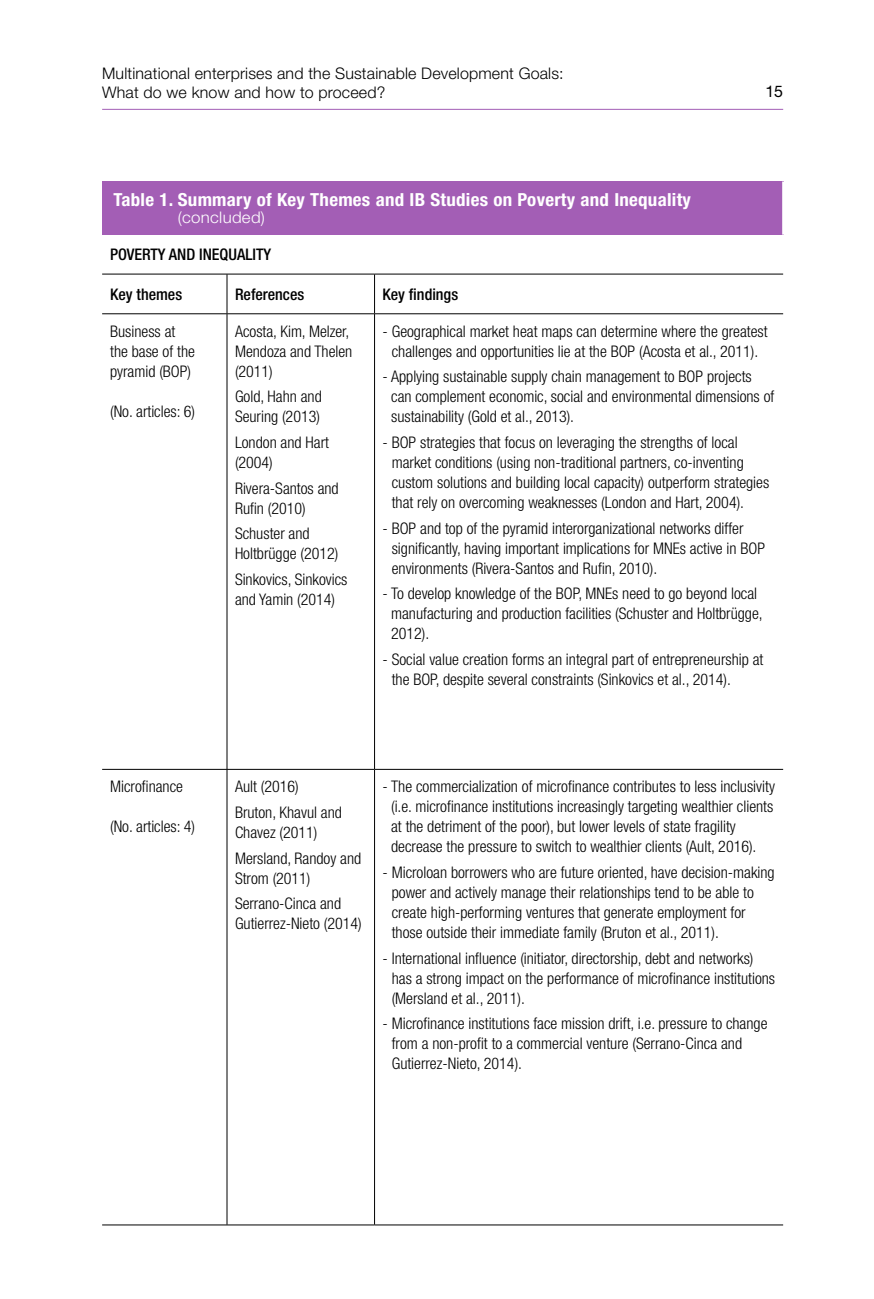
<style>
.page{position:relative;width:874px;height:1299px;background:#fff}
.page>*{position:absolute;margin:0;border:0;box-sizing:border-box;transform-origin:0 0}
.Title_Table_Helv_Bol{font:700 condensed 18px "Helvetica Neue LT Std";letter-spacing:.015em;color:#fff;scale:1.05 1}
.List_Paragraph_wrd_1{font:300 condensed 16px/20px "Helvetica Neue LT Std";color:#000}
.t1{font:300 16px/19.2px "Helvetica Neue LT Std";letter-spacing:.01em;color:#000}
.Subtitle_table___lef{font:500 condensed 16px "Helvetica Neue LT Std";color:#000}
.Title_Table_Helv_Bol-2{font:300 16px "Helvetica Neue LT Std";letter-spacing:.02em;color:#fff;scale:1.05 1}
.t2{font:16px "Helvetica Neue LT Std";color:#000}
</style>
<div class="page">
<hr style="left:102px;top:109px;width:680px;height:1px;background:#a35eb5">
<hr style="left:102px;top:1224px;width:125px;height:1px;background:#000">
<hr style="left:227px;top:1224px;width:147px;height:1px;background:#000">
<hr style="left:374px;top:1224px;width:408px;height:1px;background:#000">
<hr style="left:102px;top:274px;width:125px;height:1px;background:#000">
<hr style="left:227px;top:274px;width:147px;height:1px;background:#000">
<hr style="left:226px;top:274px;width:1px;height:39px;background:#000">
<hr style="left:374px;top:274px;width:408px;height:1px;background:#000">
<hr style="left:374px;top:274px;width:1px;height:39px;background:#000">
<hr style="left:102px;top:313px;width:125px;height:1px;background:#000">
<hr style="left:227px;top:313px;width:147px;height:1px;background:#000">
<hr style="left:226px;top:314px;width:1px;height:455px;background:#000">
<hr style="left:374px;top:313px;width:408px;height:1px;background:#000">
<hr style="left:374px;top:314px;width:1px;height:455px;background:#000">
<hr style="left:102px;top:769px;width:125px;height:1px;background:#000">
<hr style="left:227px;top:769px;width:147px;height:1px;background:#000">
<hr style="left:226px;top:769px;width:1px;height:455px;background:#000">
<hr style="left:374px;top:769px;width:408px;height:1px;background:#000">
<hr style="left:374px;top:769px;width:1px;height:455px;background:#000">
<div style="left:102px;top:181px;width:680px;height:54px;background:#a35eb5"></div>
<hr style="left:781px;top:181px;width:2px;height:54px;background:#fff">
<p class="t1" style="left:102px;top:63px;width:463px">Multinational enterprises and the Sustainable Development Goals:<br>What do we know and how to proceed?</p>
<p class="Title_Table_Helv_Bol" style="left:113px;top:188px;width:551px">Table 1. Summary of Key Themes and IB Studies on Poverty and Inequality</p>
<p class="Title_Table_Helv_Bol-2" style="left:178px;top:208px;width:84px">(concluded)</p>
<p class="t2" style="left:765px;top:81px;width:19px">15</p>
<p class="Subtitle_table___lef" style="left:110px;top:245px;width:162px">POVERTY AND INEQUALITY</p>
<p class="Subtitle_table___lef" style="left:110px;top:284px;width:73px">Key themes</p>
<p class="Subtitle_table___lef" style="left:235px;top:284px;width:71px">References</p>
<p class="Subtitle_table___lef" style="left:382px;top:284px;width:77px">Key findings</p>
<p class="List_Paragraph_wrd_1" style="left:110px;top:321px;width:86px">Business at the base of the pyramid (BOP)</p>
<p class="List_Paragraph_wrd_1" style="left:110px;top:401px;width:86px">(No. articles: 6)</p>
<p class="List_Paragraph_wrd_1" style="left:382px;top:321px;width:386px;text-align:center">- Geographical market heat maps can determine where the greatest challenges and opportunities lie at the BOP (Acosta et al., 2011).</p>
<p class="List_Paragraph_wrd_1" style="left:391px;top:366px;width:384px;text-indent:-9px">- Applying sustainable supply chain management to BOP projects can complement economic, social and environmental dimensions of sustainability (Gold et al., 2013).</p>
<p class="List_Paragraph_wrd_1" style="left:391px;top:432px;width:379px;text-indent:-9px">- BOP strategies that focus on leveraging the strengths of local market conditions (using non-traditional partners, co-inventing custom solutions and building local capacity) outperform strategies that rely on overcoming weaknesses (London and Hart, 2004).</p>
<p class="List_Paragraph_wrd_1" style="left:391px;top:518px;width:374px;text-indent:-9px">- BOP and top of the pyramid interorganizational networks differ significantly, having important implications for MNEs active in BOP environments (Rivera-Santos and Rufin, 2010).</p>
<p class="List_Paragraph_wrd_1" style="left:391px;top:583px;width:373px;text-indent:-9px">- To develop knowledge of the BOP, MNEs need to go beyond local manufacturing and production facilities (Schuster and Holtbrügge,<br>2012).</p>
<p class="List_Paragraph_wrd_1" style="left:391px;top:649px;width:373px;text-indent:-9px">- Social value creation forms an integral part of entrepreneurship at the BOP, despite several constraints (Sinkovics et al., 2014).</p>
<p class="List_Paragraph_wrd_1" style="left:235px;top:321px;width:119px">Acosta, Kim, Melzer,<br>Mendoza and Thelen (2011)</p>
<p class="List_Paragraph_wrd_1" style="left:235px;top:386px;width:88px">Gold, Hahn and<br>Seuring (2013)</p>
<p class="List_Paragraph_wrd_1" style="left:235px;top:432px;width:95px">London and Hart (2004)</p>
<p class="List_Paragraph_wrd_1" style="left:235px;top:478px;width:105px">Rivera-Santos and<br>Rufin (2010)</p>
<p class="List_Paragraph_wrd_1" style="left:235px;top:523px;width:105px">Schuster and<br>Holtbrügge (2012)</p>
<p class="List_Paragraph_wrd_1" style="left:235px;top:569px;width:114px">Sinkovics, Sinkovics and Yamin (2014)</p>
<p class="List_Paragraph_wrd_1" style="left:110px;top:776px;width:74px">Microfinance</p>
<p class="List_Paragraph_wrd_1" style="left:110px;top:816px;width:86px">(No. articles: 4)</p>
<p class="List_Paragraph_wrd_1" style="left:235px;top:776px;width:65px">Ault (2016)</p>
<p class="List_Paragraph_wrd_1" style="left:235px;top:802px;width:108px">Bruton, Khavul and<br>Chavez (2011)</p>
<p class="List_Paragraph_wrd_1" style="left:235px;top:847px;width:128px">Mersland, Randoy and<br>Strom (2011)</p>
<p class="List_Paragraph_wrd_1" style="left:235px;top:893px;width:128px">Serrano-Cinca and<br>Gutierrez-Nieto (2014)</p>
<p class="List_Paragraph_wrd_1" style="left:391px;top:776px;width:385px;text-indent:-9px">- The commercialization of microfinance contributes to less inclusivity (i.e. microfinance institutions increasingly targeting wealthier clients at the detriment of the poor), but lower levels of state fragility decrease the pressure to switch to wealthier clients (Ault, 2016).</p>
<p class="List_Paragraph_wrd_1" style="left:391px;top:862px;width:384px;text-indent:-9px">- Microloan borrowers who are future oriented, have decision-making power and actively manage their relationships tend to be able to create high-performing ventures that generate employment for those outside their immediate family (Bruton et al., 2011).</p>
<p class="List_Paragraph_wrd_1" style="left:391px;top:947px;width:385px;text-indent:-9px">- International influence (initiator, directorship, debt and networks) has a strong impact on the performance of microfinance institutions (Mersland et al., 2011).</p>
<p class="List_Paragraph_wrd_1" style="left:391px;top:1013px;width:377px;text-indent:-9px">- Microfinance institutions face mission drift, i.e. pressure to change from a non-profit to a commercial venture (Serrano-Cinca and<br>Gutierrez-Nieto, 2014).</p>
</div>
